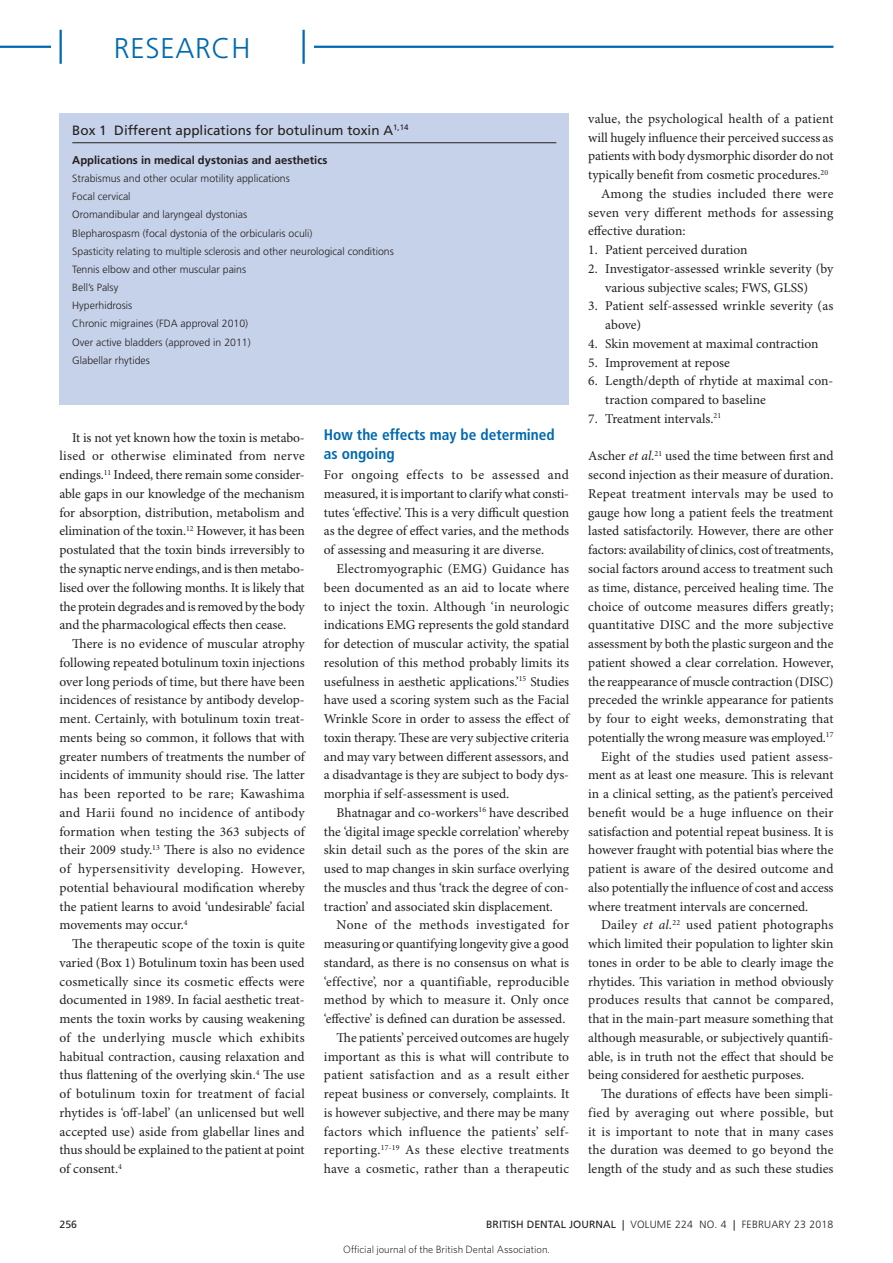
<style>
.page{position:relative;width:893px;height:1263px;background:#fff}
.page>*{position:absolute;margin:0;border:0;box-sizing:border-box;transform-origin:0 0}
.t1{font:300 28.5px "Frutiger LT Std";letter-spacing:.025em;color:#0069af}
.crosshead_2{font:700 condensed 15.3px/18.8px "Frutiger LT Std";color:#0069af}
.body{font:13.5px/18.8px "Minion Pro";color:#231f20;text-align:justify}
.body_fullout{font:13.5px/18.8px "Minion Pro";color:#231f20}
.box_-_head{font:13.5px "Frutiger LT Std";color:#231f20}
.box_-_subhead{font:700 11.25px "Frutiger LT Std";color:#231f20}
.box_-_body_1st{font:300 10.5px "Frutiger LT Std";color:#231f20}
.page_footer{font:300 10.5px "Frutiger LT Std";letter-spacing:.02em;color:#231f20}
.t2{font:300 10.5px "Whitney";color:#000}
.page_footer-2{font:10.5px "Frutiger LT Std";color:#231f20}
.s1{font-style:italic}
.s2{font-weight:400}
</style>
<div class="page">
<div style="left:60px;top:113px;width:509px;height:291px;background:#c6d2e9"></div>
<hr style="left:72px;top:142px;width:484px;height:1px;background:#231f20">
<hr style="left:0;top:46px;width:833px;height:2px;background:#0069af">
<div style="left:51px;top:30px;width:262px;height:34px;background:#fff"></div>
<hr style="left:302px;top:30px;width:3px;height:34px;background:#0069af">
<hr style="left:60px;top:30px;width:2px;height:34px;background:#0069af">
<h1 class="t1" style="left:114px;top:32px;width:138px">RESEARCH</h1>
<p class="box_-_head" style="left:72px;top:122px;width:338px">Box 1 Different applications for botulinum toxin A<sup>1,14</sup></p>
<p class="box_-_subhead" style="left:72px;top:153px;width:257px">Applications in medical dystonias and aesthetics</p>
<p class="box_-_body_1st" style="left:72px;top:172px;width:219px">Strabismus and other ocular motility applications</p>
<p class="box_-_body_1st" style="left:72px;top:191px;width:60px">Focal cervical</p>
<p class="box_-_body_1st" style="left:72px;top:209px;width:176px">Oromandibular and laryngeal dystonias</p>
<p class="box_-_body_1st" style="left:72px;top:227px;width:242px">Blepharospasm (focal dystonia of the orbicularis oculi)</p>
<p class="box_-_body_1st" style="left:72px;top:245px;width:323px">Spasticity relating to multiple sclerosis and other neurological conditions</p>
<p class="box_-_body_1st" style="left:72px;top:263px;width:175px">Tennis elbow and other muscular pains</p>
<p class="box_-_body_1st" style="left:72px;top:281px;width:48px">Bell’s Palsy</p>
<p class="box_-_body_1st" style="left:72px;top:300px;width:61px">Hyperhidrosis</p>
<p class="box_-_body_1st" style="left:72px;top:318px;width:177px">Chronic migraines (FDA approval 2010)</p>
<p class="box_-_body_1st" style="left:72px;top:336px;width:180px">Over active bladders (approved in 2011)</p>
<p class="box_-_body_1st" style="left:72px;top:354px;width:79px">Glabellar rhytides</p>
<p class="body" style="left:60px;top:429px;width:247px;text-indent:13px">It is not yet known how the toxin is metabo&shy;lised or otherwise eliminated from nerve endings.<sup>11</sup> Indeed, there remain some consider&shy;able gaps in our knowledge of the mechanism for absorption, distribution, metabolism and elimination of the toxin.<sup>12</sup> However, it has been postulated that the toxin binds irreversibly to the synaptic nerve endings, and is then metabo&shy;lised over the following months. It is likely that the protein degrades and is removed by the body and the pharmacological effects then cease.</p>
<p class="body" style="left:60px;top:635px;width:247px;text-indent:13px">There is no evidence of muscular atrophy following repeated botulinum toxin injections over long periods of time, but there have been incidences of resistance by antibody develop&shy;ment. Certainly, with botulinum toxin treat&shy;ments being so common, it follows that with greater numbers of treatments the number of incidents of immunity should rise. The latter has been reported to be rare; Kawashima and Harii found no incidence of antibody formation when testing the 363 subjects of their 2009 study.<sup>13</sup> There is also no evidence of hypersensitivity developing. However, potential behavioural modification whereby the patient learns to avoid ‘undesirable’ facial movements may occur.<sup>4</sup></p>
<p class="body" style="left:60px;top:935px;width:247px;text-indent:13px">The therapeutic scope of the toxin is quite varied (Box 1) Botulinum toxin has been used cosmetically since its cosmetic effects were documented in 1989. In facial aesthetic treat&shy;ments the toxin works by causing weakening of the underlying muscle which exhibits habitual contraction, causing relaxation and thus flattening of the overlying skin.<sup>4</sup> The use of botulinum toxin for treatment of facial rhytides is ‘off-label’ (an unlicensed but well accepted use) aside from glabellar lines and thus should be explained to the patient at point of consent.<sup>4</sup></p>
<p class="crosshead_2" style="left:324px;top:426px;width:232px">How the effects may be determined as ongoing</p>
<p class="body_fullout" style="left:324px;top:466px;width:247px;text-align:justify">For ongoing effects to be assessed and measured, it is important to clarify what consti&shy;tutes ‘effective’. This is a very difficult question as the degree of effect varies, and the methods of assessing and measuring it are diverse.</p>
<p class="body" style="left:324px;top:560px;width:247px;text-indent:13px">Electromyographic (EMG) Guidance has been documented as an aid to locate where to inject the toxin. Although ‘in neurologic indications EMG represents the gold standard for detection of muscular activity, the spatial resolution of this method probably limits its usefulness in aesthetic applications.’<sup>15</sup> Studies have used a scoring system such as the Facial Wrinkle Score in order to assess the effect of toxin therapy. These are very subjective criteria and may vary between different assessors, and a disadvantage is they are subject to body dys&shy;morphia if self-assessment is used.</p>
<p class="body" style="left:324px;top:804px;width:247px;text-indent:13px">Bhatnagar and co-workers<sup>16</sup> have described the ‘digital image speckle correlation’ whereby skin detail such as the pores of the skin are used to map changes in skin surface overlying the muscles and thus ‘track the degree of con&shy;traction’ and associated skin displacement.</p>
<p class="body" style="left:324px;top:916px;width:247px;text-indent:13px">None of the methods investigated for measuring or quantifying longevity give a good standard, as there is no consensus on what is ‘effective’, nor a quantifiable, reproducible method by which to measure it. Only once ‘effective’ is defined can duration be assessed.</p>
<p class="body" style="left:324px;top:1029px;width:247px;text-indent:13px">The patients’ perceived outcomes are hugely important as this is what will contribute to patient satisfaction and as a result either repeat business or conversely, complaints. It is however subjective, and there may be many factors which influence the patients’ self&shy;reporting.<sup>17-19</sup> As these elective treatments have a cosmetic, rather than a therapeutic</p>
<p class="body" style="left:588px;top:110px;width:247px">value, the psychological health of a patient will hugely influence their perceived success as patients with body dysmorphic disorder do not typically benefit from cosmetic procedures.<sup>20</sup></p>
<p class="body" style="left:588px;top:185px;width:247px;text-indent:13px">Among the studies included there were seven very different methods for assessing effective duration:</p>
<p class="body_fullout" style="left:588px;top:241px;width:161px">1. Patient perceived duration</p>
<p class="body_fullout" style="left:605px;top:260px;width:230px;text-indent:-17px">2. Investigator-assessed wrinkle severity (by various subjective scales; FWS, GLSS)</p>
<p class="body_fullout" style="left:605px;top:297px;width:230px;text-indent:-17px">3. Patient self-assessed wrinkle severity (as above)</p>
<p class="body_fullout" style="left:588px;top:335px;width:232px">4. Skin movement at maximal contraction</p>
<p class="body_fullout" style="left:588px;top:354px;width:143px">5. Improvement at repose</p>
<p class="body_fullout" style="left:605px;top:372px;width:230px;text-indent:-17px">6. Length/depth of rhytide at maximal con&shy;traction compared to baseline</p>
<p class="body_fullout" style="left:588px;top:410px;width:134px">7. Treatment intervals.<sup>21</sup></p>
<p class="body_fullout" style="left:588px;top:447px;width:247px;text-align:justify">Ascher <span class="s1">et al.</span><sup>21</sup> used the time between first and second injection as their measure of duration.<br>Repeat treatment intervals may be used to gauge how long a patient feels the treatment lasted satisfactorily. However, there are other factors: availability of clinics, cost of treatments, social factors around access to treatment such as time, distance, perceived healing time. The choice of outcome measures differs greatly; quantitative DISC and the more subjective assessment by both the plastic surgeon and the patient showed a clear correlation. However, the reappearance of muscle contraction (DISC) preceded the wrinkle appearance for patients by four to eight weeks, demonstrating that potentially the wrong measure was employed.<sup>17</sup></p>
<p class="body" style="left:588px;top:747px;width:247px;text-indent:13px">Eight of the studies used patient assess&shy;ment as at least one measure. This is relevant in a clinical setting, as the patient’s perceived benefit would be a huge influence on their satisfaction and potential repeat business. It is however fraught with potential bias where the patient is aware of the desired outcome and also potentially the influence of cost and access where treatment intervals are concerned.</p>
<p class="body" style="left:588px;top:916px;width:247px;text-indent:13px">Dailey <span class="s1">et al.</span><sup>22</sup> used patient photographs which limited their population to lighter skin tones in order to be able to clearly image the rhytides. This variation in method obviously produces results that cannot be compared, that in the main-part measure something that although measurable, or subjectively quantifi&shy;able, is in truth not the effect that should be being considered for aesthetic purposes.</p>
<p class="body" style="left:588px;top:1085px;width:247px;text-indent:13px">The durations of effects have been simpli&shy;fied by averaging out where possible, but it is important to note that in many cases the duration was deemed to go beyond the length of the study and as such these studies</p>
<p class="page_footer-2" style="left:60px;top:1218px;width:19px">256</p>
<p class="page_footer" style="left:486px;top:1219px;width:349px"><span class="s2">BRITISH DENTAL JOURNAL |</span> VOLUME 224 NO. 4 <span class="s2">|</span> FEBRUARY 23 2018</p>
<p class="t2" style="left:343px;top:1243px;width:208px">Official journal of the British Dental Association.</p>
</div>
